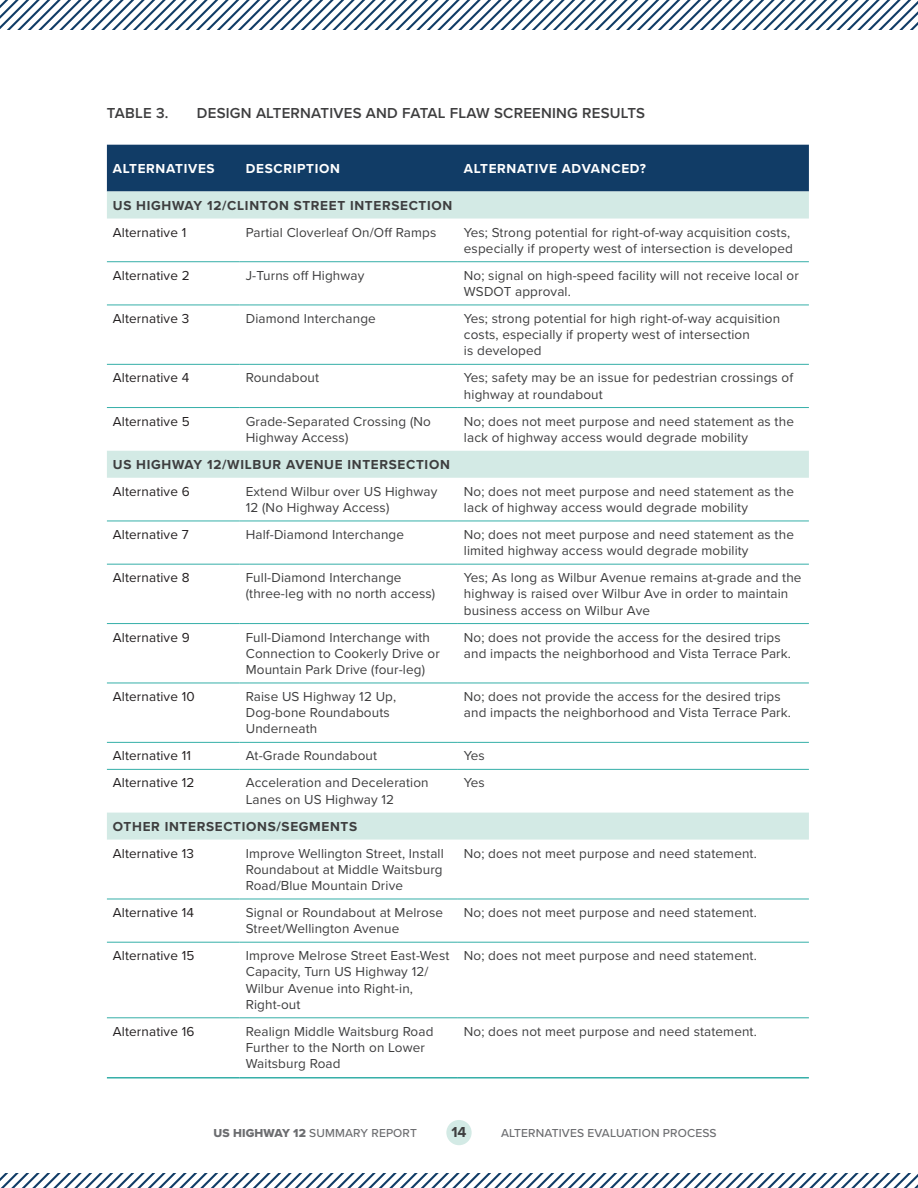
<style>
.page{position:relative;width:918px;height:1188px;background:#fff}
.page>*{position:absolute;margin:0;border:0;box-sizing:border-box;transform-origin:0 0}
.t1{font:600 15px "Proxima Nova";letter-spacing:.015em;color:#3e3e3f}
.t2{font:700 15px "Proxima Nova";color:#3e3e3f}
.t3{font:13.5px/16.2px "Proxima Nova";letter-spacing:.01em;color:#3e3e3f}
.t4{font:13.5px "Proxima Nova";letter-spacing:.01em;color:#231f20}
.t5{font:700 13.5px "Proxima Nova";letter-spacing:.05em;color:#3e3e3f}
.t6{font:700 13.5px "Proxima Nova";letter-spacing:.05em;color:#fff}
.t7{font:500 12px "Proxima Nova";letter-spacing:.01em;color:#6c6d70}
.s1{font-family:"Proxima Nova Extrabld";font-weight:400}
</style>
<div class="page">
<svg style="left:0;top:0;width:918px;height:30px"></svg>
<svg style="left:0;top:1173px;width:918px;height:15px"></svg>
<div style="left:446px;top:1120px;width:26px;height:25px;background:#d3eae5;border-radius:50%"></div>
<div style="left:107px;top:145px;width:702px;height:47px;background:#113c66"></div>
<svg style="left:107px;top:192px;width:702px;height:648px"></svg>
<hr style="left:107px;top:261px;width:133px;height:1px;background:#35afa8">
<hr style="left:240px;top:261px;width:218px;height:1px;background:#35afa8">
<hr style="left:458px;top:261px;width:351px;height:1px;background:#35afa8">
<hr style="left:107px;top:305px;width:133px;height:1px;background:#35afa8">
<hr style="left:240px;top:305px;width:218px;height:1px;background:#35afa8">
<hr style="left:458px;top:305px;width:351px;height:1px;background:#35afa8">
<hr style="left:107px;top:364px;width:133px;height:1px;background:#35afa8">
<hr style="left:240px;top:364px;width:218px;height:1px;background:#35afa8">
<hr style="left:458px;top:364px;width:351px;height:1px;background:#35afa8">
<hr style="left:107px;top:407px;width:133px;height:1px;background:#35afa8">
<hr style="left:240px;top:407px;width:218px;height:1px;background:#35afa8">
<hr style="left:458px;top:407px;width:351px;height:1px;background:#35afa8">
<hr style="left:107px;top:521px;width:133px;height:1px;background:#35afa8">
<hr style="left:240px;top:521px;width:218px;height:1px;background:#35afa8">
<hr style="left:458px;top:521px;width:351px;height:1px;background:#35afa8">
<hr style="left:107px;top:564px;width:133px;height:1px;background:#35afa8">
<hr style="left:240px;top:564px;width:218px;height:1px;background:#35afa8">
<hr style="left:458px;top:564px;width:351px;height:1px;background:#35afa8">
<hr style="left:107px;top:623px;width:133px;height:1px;background:#35afa8">
<hr style="left:240px;top:623px;width:218px;height:1px;background:#35afa8">
<hr style="left:458px;top:623px;width:351px;height:1px;background:#35afa8">
<hr style="left:107px;top:683px;width:133px;height:1px;background:#35afa8">
<hr style="left:240px;top:683px;width:218px;height:1px;background:#35afa8">
<hr style="left:458px;top:683px;width:351px;height:1px;background:#35afa8">
<hr style="left:107px;top:742px;width:133px;height:1px;background:#35afa8">
<hr style="left:240px;top:742px;width:218px;height:1px;background:#35afa8">
<hr style="left:458px;top:742px;width:351px;height:1px;background:#35afa8">
<hr style="left:107px;top:769px;width:133px;height:1px;background:#35afa8">
<hr style="left:240px;top:769px;width:218px;height:1px;background:#35afa8">
<hr style="left:458px;top:769px;width:351px;height:1px;background:#35afa8">
<hr style="left:107px;top:899px;width:133px;height:1px;background:#35afa8">
<hr style="left:240px;top:899px;width:218px;height:1px;background:#35afa8">
<hr style="left:458px;top:899px;width:351px;height:1px;background:#35afa8">
<hr style="left:107px;top:942px;width:133px;height:1px;background:#35afa8">
<hr style="left:240px;top:942px;width:218px;height:1px;background:#35afa8">
<hr style="left:458px;top:942px;width:351px;height:1px;background:#35afa8">
<hr style="left:107px;top:1018px;width:133px;height:1px;background:#35afa8">
<hr style="left:240px;top:1018px;width:218px;height:1px;background:#35afa8">
<hr style="left:458px;top:1018px;width:351px;height:1px;background:#35afa8">
<hr style="left:107px;top:1077px;width:133px;height:2px;background:#35afa8">
<hr style="left:240px;top:1077px;width:218px;height:2px;background:#35afa8">
<hr style="left:458px;top:1077px;width:351px;height:2px;background:#35afa8">
<p class="t1" style="left:107px;top:102px;width:18px">Table</p>
<p class="t1" style="left:156px;top:102px;width:491px">3. DESIGN ALTERNATIVES AND FATAL FLAW SCREENING RESULTS</p>
<p class="t6" style="left:113px;top:158px;width:103px">ALTERNATIVES</p>
<p class="t6" style="left:246px;top:158px;width:96px">DESCRIPTION</p>
<p class="t6" style="left:464px;top:158px;width:184px">ALTERNATIVE ADVANCED?</p>
<p class="t5" style="left:113px;top:195px;width:341px">US HIGHWAY 12/CLINTON STREET INTERSECTION</p>
<p class="t4" style="left:113px;top:222px;width:75px">Alternative 1</p>
<p class="t3" style="left:246px;top:223px;width:192px">Partial Cloverleaf On/Off Ramps</p>
<p class="t3" style="left:464px;top:223px;width:331px">Yes; Strong potential for right-of-way acquisition costs, especially if property west of intersection is developed</p>
<p class="t4" style="left:113px;top:265px;width:78px">Alternative 2</p>
<p class="t3" style="left:246px;top:267px;width:120px">J-Turns off Highway</p>
<p class="t3" style="left:464px;top:267px;width:336px">No; signal on high-speed facility will not receive local or<br>WSDOT approval.</p>
<p class="t4" style="left:113px;top:308px;width:78px">Alternative 3</p>
<p class="t3" style="left:246px;top:310px;width:132px">Diamond Interchange</p>
<p class="t3" style="left:464px;top:310px;width:318px">Yes; strong potential for high right-of-way acquisition costs, especially if property west of intersection<br>is developed</p>
<p class="t4" style="left:113px;top:368px;width:78px">Alternative 4</p>
<p class="t3" style="left:246px;top:369px;width:75px">Roundabout</p>
<p class="t3" style="left:464px;top:369px;width:331px">Yes; safety may be an issue for pedestrian crossings of highway at roundabout</p>
<p class="t4" style="left:113px;top:411px;width:78px">Alternative 5</p>
<p class="t3" style="left:246px;top:412px;width:187px">Grade-Separated Crossing (No<br>Highway Access)</p>
<p class="t3" style="left:464px;top:412px;width:332px">No; does not meet purpose and need statement as the lack of highway access would degrade mobility</p>
<p class="t5" style="left:113px;top:454px;width:338px">US HIGHWAY 12/WILBUR AVENUE INTERSECTION</p>
<p class="t4" style="left:113px;top:481px;width:78px">Alternative 6</p>
<p class="t3" style="left:246px;top:483px;width:193px">Extend Wilbur over US Highway<br>12 (No Highway Access)</p>
<p class="t3" style="left:464px;top:483px;width:332px">No; does not meet purpose and need statement as the lack of highway access would degrade mobility</p>
<p class="t4" style="left:113px;top:524px;width:77px">Alternative 7</p>
<p class="t3" style="left:246px;top:526px;width:160px">Half-Diamond Interchange</p>
<p class="t3" style="left:464px;top:526px;width:332px">No; does not meet purpose and need statement as the limited highway access would degrade mobility</p>
<p class="t4" style="left:113px;top:568px;width:78px">Alternative 8</p>
<p class="t3" style="left:246px;top:569px;width:191px">Full-Diamond Interchange (three-leg with no north access)</p>
<p class="t3" style="left:464px;top:569px;width:339px">Yes; As long as Wilbur Avenue remains at-grade and the highway is raised over Wilbur Ave in order to maintain business access on Wilbur Ave</p>
<p class="t4" style="left:113px;top:627px;width:78px">Alternative 9</p>
<p class="t3" style="left:246px;top:628px;width:196px">Full-Diamond Interchange with<br>Connection to Cookerly Drive or<br>Mountain Park Drive (four-leg)</p>
<p class="t3" style="left:464px;top:628px;width:329px">No; does not provide the access for the desired trips and impacts the neighborhood and Vista Terrace Park.</p>
<p class="t4" style="left:113px;top:686px;width:83px">Alternative 10</p>
<p class="t3" style="left:246px;top:688px;width:152px">Raise US Highway 12 Up,<br>Dog-bone Roundabouts<br>Underneath</p>
<p class="t3" style="left:464px;top:688px;width:329px">No; does not provide the access for the desired trips and impacts the neighborhood and Vista Terrace Park.</p>
<p class="t4" style="left:113px;top:746px;width:80px">Alternative 11</p>
<p class="t3" style="left:246px;top:747px;width:133px">At-Grade Roundabout</p>
<p class="t3" style="left:464px;top:747px;width:22px">Yes</p>
<p class="t4" style="left:113px;top:773px;width:83px">Alternative 12</p>
<p class="t3" style="left:246px;top:774px;width:184px">Acceleration and Deceleration<br>Lanes on US Highway 12</p>
<p class="t3" style="left:464px;top:774px;width:22px">Yes</p>
<p class="t5" style="left:113px;top:816px;width:246px">OTHER INTERSECTIONS/SEGMENTS</p>
<p class="t4" style="left:113px;top:843px;width:83px">Alternative 13</p>
<p class="t3" style="left:246px;top:844px;width:200px;text-align:justify">Improve Wellington Street, Install Roundabout at Middle Waitsburg Road/Blue Mountain Drive</p>
<p class="t3" style="left:464px;top:844px;width:294px">No; does not meet purpose and need statement.</p>
<p class="t4" style="left:113px;top:902px;width:83px">Alternative 14</p>
<p class="t3" style="left:246px;top:904px;width:199px">Signal or Roundabout at Melrose<br>Street/Wellington Avenue</p>
<p class="t3" style="left:464px;top:904px;width:294px">No; does not meet purpose and need statement.</p>
<p class="t4" style="left:113px;top:946px;width:83px">Alternative 15</p>
<p class="t3" style="left:246px;top:947px;width:205px">Improve Melrose Street East-West<br>Capacity, Turn US Highway 12/<br>Wilbur Avenue into Right-in,<br>Right-out</p>
<p class="t3" style="left:464px;top:947px;width:294px">No; does not meet purpose and need statement.</p>
<p class="t4" style="left:113px;top:1021px;width:83px">Alternative 16</p>
<p class="t3" style="left:246px;top:1023px;width:189px">Realign Middle Waitsburg Road<br>Further to the North on Lower<br>Waitsburg Road</p>
<p class="t3" style="left:464px;top:1023px;width:294px">No; does not meet purpose and need statement.</p>
<p class="t7" style="left:213px;top:1124px;width:205px"><span class="s1">US HIGHWAY 12</span> SUMMARY REPORT</p>
<p class="t2" style="left:451px;top:1121px;width:17px">14</p>
<p class="t7" style="left:501px;top:1124px;width:217px">ALTERNATIVES EVALUATION PROCESS</p>
</div>
